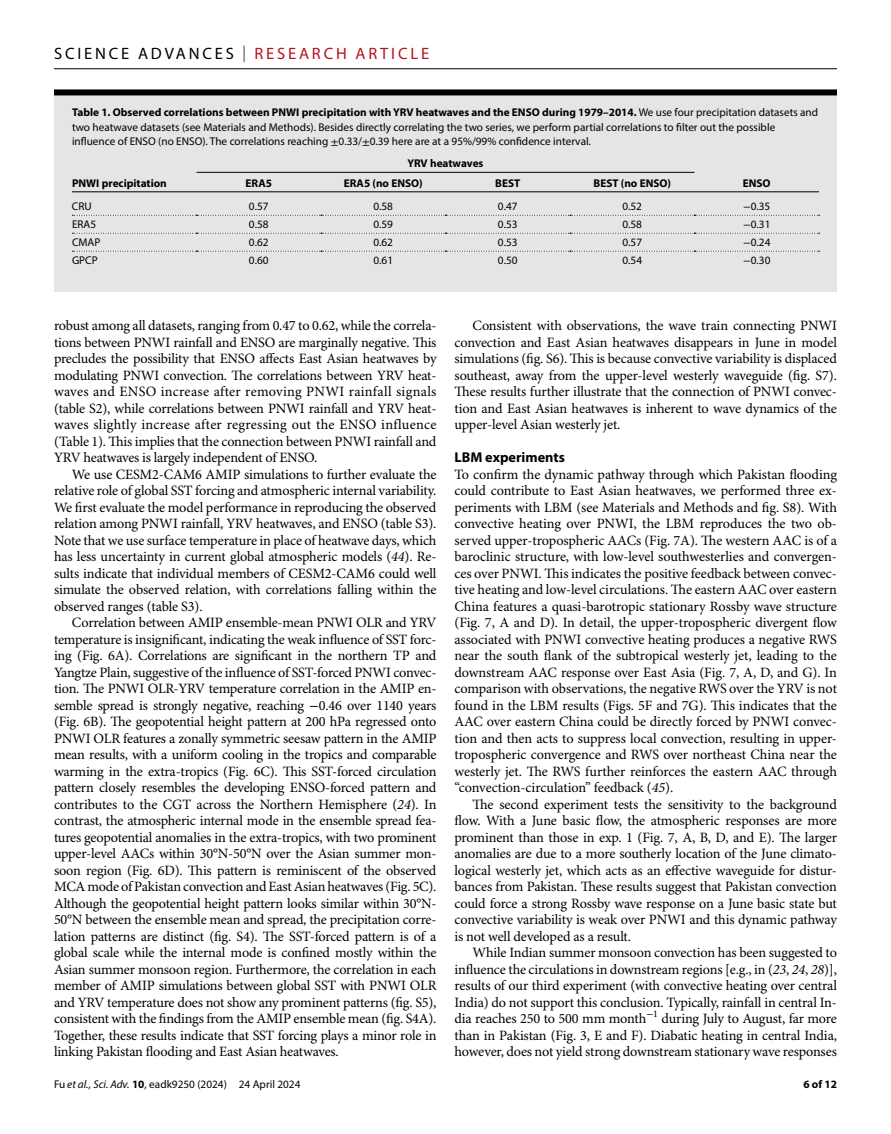
<style>
.page{position:relative;width:891px;height:1134px;background:#fff}
.page>*{position:absolute;margin:0;border:0;box-sizing:border-box;transform-origin:0 0}
.t1{font:16.5px "Myriad Pro";letter-spacing:.17em;color:#000}
.t2{font:14.25px/16.5px "Minion Pro";letter-spacing:-.015em;color:#000;text-align:justify}
.t3{font:700 14.25px "Myriad Pro";color:#000}
.t4{font:11.25px/14.2px "Myriad Pro";color:#000}
.t5{font:700 11.25px "Myriad Pro";color:#000}
.s1{font-weight:300}
.s2{color:#b5121b}
.s3{font-weight:700}
.s4{font-family:"STIX"}
.s5{font-style:italic}
</style>
<div class="page">
<hr style="left:54px;top:68px;width:783px;height:1px;background:#000">
<div style="left:54px;top:90px;width:783px;height:201px;background:#e4e5e6"></div>
<div style="left:54px;top:89px;width:783px;height:6px;background:#000"></div>
<hr style="left:72px;top:192px;width:124px;height:1px;background:#000">
<hr style="left:694px;top:192px;width:125px;height:1px;background:#000">
<hr style="left:196px;top:172px;width:125px;height:1px;background:#000">
<hr style="left:196px;top:192px;width:125px;height:1px;background:#000">
<hr style="left:321px;top:172px;width:125px;height:1px;background:#000">
<hr style="left:321px;top:192px;width:125px;height:1px;background:#000">
<hr style="left:446px;top:172px;width:124px;height:1px;background:#000">
<hr style="left:446px;top:192px;width:124px;height:1px;background:#000">
<hr style="left:570px;top:172px;width:124px;height:1px;background:#000">
<hr style="left:570px;top:192px;width:124px;height:1px;background:#000">
<svg style="left:72px;top:215px;width:748px;height:1px"></svg>
<svg style="left:72px;top:233px;width:748px;height:1px"></svg>
<svg style="left:72px;top:251px;width:748px;height:1px"></svg>
<p class="t1" style="left:54px;top:44px;width:376px">Science Adva nces <span class="s1">|</span> <span class="s2">Resear ch Ar ticle</span></p>
<p class="t4" style="left:72px;top:105px;width:748px"><span class="s3">Table 1. Observed correlations between PNWI precipitation with YRV heatwaves and the ENSO during 1979–2014.</span> We use four precipitation datasets and two heatwave datasets (see Materials and Methods). Besides directly correlating the two series, we perform partial correlations to filter out the possible influence of ENSO (no ENSO). The correlations reaching <span class="s4">±</span>0.33/<span class="s4">±</span>0.39 here are at a 95%/99% confidence interval.</p>
<p class="t5" style="left:72px;top:175px;width:96px">PNWI precipitation</p>
<p class="t5" style="left:407px;top:156px;width:78px">YRV heatwaves</p>
<p class="t5" style="left:246px;top:175px;width:28px">ERA5</p>
<p class="t5" style="left:344px;top:175px;width:80px">ERA5 (no ENSO)</p>
<p class="t5" style="left:495px;top:175px;width:27px">BEST</p>
<p class="t5" style="left:594px;top:175px;width:79px">BEST (no ENSO)</p>
<p class="t5" style="left:743px;top:175px;width:29px">ENSO</p>
<p class="t4" style="left:72px;top:199px;width:21px">CRU</p>
<p class="t4" style="left:249px;top:199px;width:21px">0.57</p>
<p class="t4" style="left:373px;top:199px;width:21px">0.58</p>
<p class="t4" style="left:498px;top:199px;width:21px">0.47</p>
<p class="t4" style="left:622px;top:199px;width:21px">0.52</p>
<p class="t4" style="left:743px;top:199px;width:29px"><span class="s4">−</span>0.35</p>
<p class="t4" style="left:72px;top:217px;width:26px">ERA5</p>
<p class="t4" style="left:249px;top:217px;width:21px">0.58</p>
<p class="t4" style="left:373px;top:217px;width:21px">0.59</p>
<p class="t4" style="left:498px;top:217px;width:21px">0.53</p>
<p class="t4" style="left:622px;top:217px;width:21px">0.58</p>
<p class="t4" style="left:743px;top:217px;width:29px"><span class="s4">−</span>0.31</p>
<p class="t4" style="left:72px;top:235px;width:30px">CMAP</p>
<p class="t4" style="left:249px;top:235px;width:21px">0.62</p>
<p class="t4" style="left:373px;top:235px;width:21px">0.62</p>
<p class="t4" style="left:498px;top:235px;width:21px">0.53</p>
<p class="t4" style="left:622px;top:235px;width:21px">0.57</p>
<p class="t4" style="left:743px;top:235px;width:29px"><span class="s4">−</span>0.24</p>
<p class="t4" style="left:72px;top:253px;width:27px">GPCP</p>
<p class="t4" style="left:249px;top:253px;width:21px">0.60</p>
<p class="t4" style="left:373px;top:253px;width:21px">0.61</p>
<p class="t4" style="left:498px;top:253px;width:21px">0.50</p>
<p class="t4" style="left:622px;top:253px;width:21px">0.54</p>
<p class="t4" style="left:743px;top:253px;width:29px"><span class="s4">−</span>0.30</p>
<p class="t2" style="left:54px;top:318px;width:384px">robust among all datasets, ranging from 0.47 to 0.62, while the correla&shy;tions between PNWI rainfall and ENSO are marginally negative. This precludes the possibility that ENSO affects East Asian heatwaves by modulating PNWI convection. The correlations between YRV heat&shy;waves and ENSO increase after removing PNWI rainfall signals (table S2), while correlations between PNWI rainfall and YRV heat&shy;waves slightly increase after regressing out the ENSO influence (Table 1). This implies that the connection between PNWI rainfall and YRV heatwaves is largely independent of ENSO.</p>
<p class="t2" style="left:54px;top:466px;width:384px;text-indent:18px">We use CESM2-CAM6 AMIP simulations to further evaluate the relative role of global SST forcing and atmospheric internal variability.<br>We first evaluate the model performance in reproducing the observed relation among PNWI rainfall, YRV heatwaves, and ENSO (table S3).<br>Note that we use surface temperature in place of heatwave days, which has less uncertainty in current global atmospheric models (<span class="s5">44</span>). Re&shy;sults indicate that individual members of CESM2-CAM6 could well simulate the observed relation, with correlations falling within the observed ranges (table S3).</p>
<p class="t2" style="left:54px;top:615px;width:384px;text-indent:18px">Correlation between AMIP ensemble-mean PNWI OLR and YRV temperature is insignificant, indicating the weak influence of SST forc&shy;ing (Fig. 6A). Correlations are significant in the northern TP and Yangtze Plain, suggestive of the influence of SST-forced PNWI convec&shy;tion. The PNWI OLR-YRV temperature correlation in the AMIP en&shy;semble spread is strongly negative, reaching <span class="s4">−</span>0.46 over 1140 years (Fig. 6B). The geopotential height pattern at 200 hPa regressed onto PNWI OLR features a zonally symmetric seesaw pattern in the AMIP mean results, with a uniform cooling in the tropics and comparable warming in the extra-tropics (Fig. 6C). This SST-forced circulation pattern closely resembles the developing ENSO-forced pattern and contributes to the CGT across the Northern Hemisphere (<span class="s5">24</span>). In contrast, the atmospheric internal mode in the ensemble spread fea&shy;tures geopotential anomalies in the extra-tropics, with two prominent upper-level AACs within 30°N-50°N over the Asian summer mon&shy;soon region (Fig. 6D). This pattern is reminiscent of the observed MCA mode of Pakistan convection and East Asian heatwaves (Fig. 5C).<br>Although the geopotential height pattern looks similar within 30°N-50°N between the ensemble mean and spread, the precipitation corre&shy;lation patterns are distinct (fig. S4). The SST-forced pattern is of a global scale while the internal mode is confined mostly within the Asian summer monsoon region. Furthermore, the correlation in each member of AMIP simulations between global SST with PNWI OLR and YRV temperature does not show any prominent patterns (fig. S5), consistent with the findings from the AMIP ensemble mean (fig. S4A).<br>Together, these results indicate that SST forcing plays a minor role in linking Pakistan flooding and East Asian heatwaves.</p>
<p class="t4" style="left:54px;top:1076px;width:248px">Fu <span class="s5">et al.</span>, <span class="s5">Sci. Adv.</span> <span class="s3">10</span>, eadk9250 (2024) 24 April 2024</p>
<p class="t2" style="left:454px;top:318px;width:384px;text-indent:18px">Consistent with observations, the wave train connecting PNWI convection and East Asian heatwaves disappears in June in model simulations (fig. S6). This is because convective variability is displaced southeast, away from the upper-level westerly waveguide (fig. S7).<br>These results further illustrate that the connection of PNWI convec&shy;tion and East Asian heatwaves is inherent to wave dynamics of the upper-level Asian westerly jet.</p>
<p class="t3" style="left:454px;top:448px;width:112px">LBM experiments</p>
<p class="t2" style="left:454px;top:466px;width:384px">To confirm the dynamic pathway through which Pakistan flooding could contribute to East Asian heatwaves, we performed three ex&shy;periments with LBM (see Materials and Methods and fig. S8). With convective heating over PNWI, the LBM reproduces the two ob&shy;served upper-tropospheric AACs (Fig. 7A). The western AAC is of a baroclinic structure, with low-level southwesterlies and convergen&shy;ces over PNWI. This indicates the positive feedback between convec&shy;tive heating and low-level circulations. The eastern AAC over eastern China features a quasi-barotropic stationary Rossby wave structure (Fig. 7, A and D). In detail, the upper-tropospheric divergent flow associated with PNWI convective heating produces a negative RWS near the south flank of the subtropical westerly jet, leading to the downstream AAC response over East Asia (Fig. 7, A, D, and G). In comparison with observations, the negative RWS over the YRV is not found in the LBM results (Figs. 5F and 7G). This indicates that the AAC over eastern China could be directly forced by PNWI convec&shy;tion and then acts to suppress local convection, resulting in upper&shy;tropospheric convergence and RWS over northeast China near the westerly jet. The RWS further reinforces the eastern AAC through “convection-circulation” feedback (<span class="s5">45</span>).</p>
<p class="t2" style="left:454px;top:796px;width:384px;text-indent:18px">The second experiment tests the sensitivity to the background flow. With a June basic flow, the atmospheric responses are more prominent than those in exp. 1 (Fig. 7, A, B, D, and E). The larger anomalies are due to a more southerly location of the June climato&shy;logical westerly jet, which acts as an effective waveguide for distur&shy;bances from Pakistan. These results suggest that Pakistan convection could force a strong Rossby wave response on a June basic state but convective variability is weak over PNWI and this dynamic pathway is not well developed as a result.</p>
<p class="t2" style="left:454px;top:945px;width:384px;text-indent:18px">While Indian summer monsoon convection has been suggested to influence the circulations in downstream regions [e.g., in (<span class="s5">23</span>, <span class="s5">24</span>, <span class="s5">28</span>)], results of our third experiment (with convective heating over central India) do not support this conclusion. Typically, rainfall in central In&shy;dia reaches 250 to 500 mm month<sup>−</sup><sup>1</sup> during July to August, far more than in Pakistan (Fig. 3, E and F). Diabatic heating in central India, however, does not yield strong downstream stationary wave responses</p>
<p class="t5" style="left:803px;top:1076px;width:35px">6 of 12</p>
</div>
